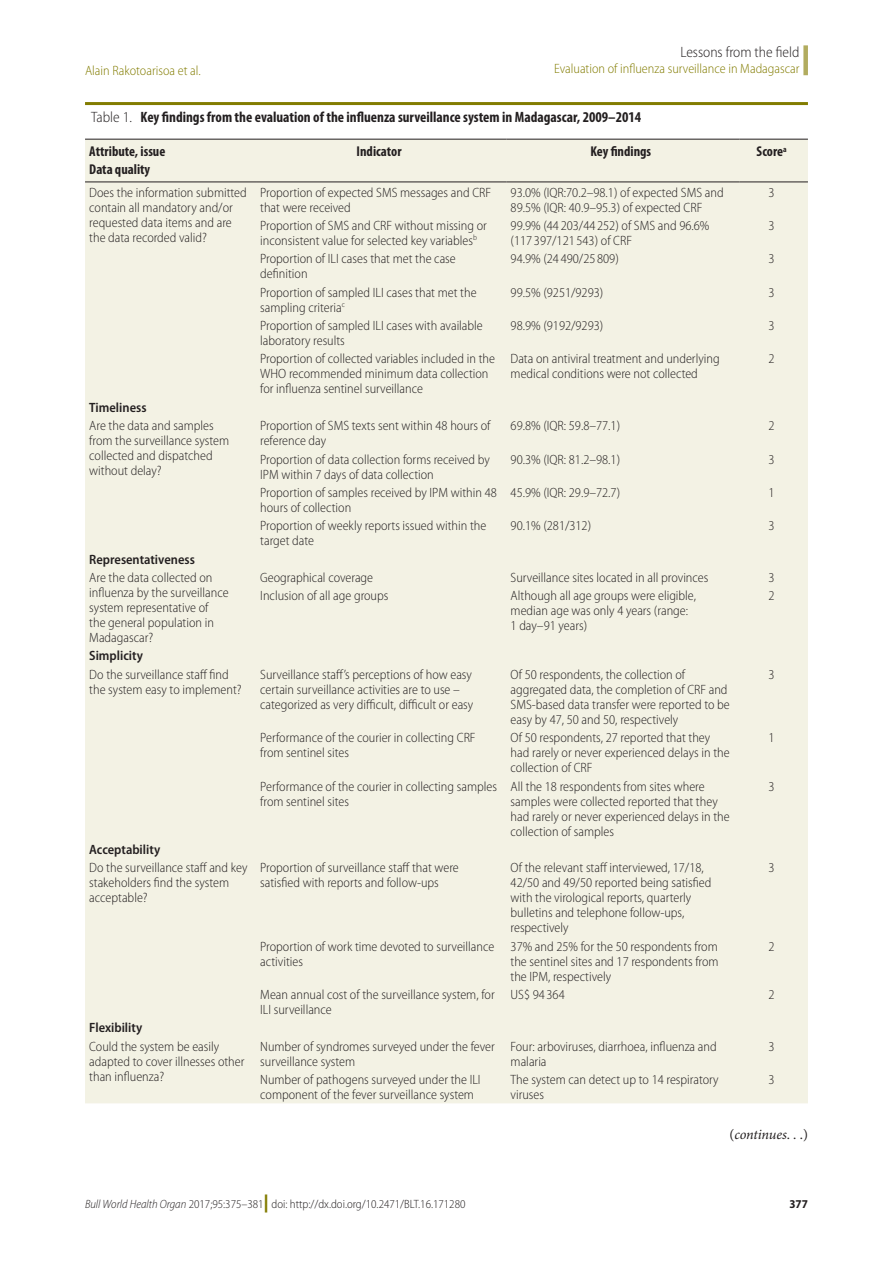
<style>
.page{position:relative;width:893px;height:1263px;background:#fff}
.page>*{position:absolute;margin:0;border:0;box-sizing:border-box;transform-origin:0 0}
.t1{font:700 condensed 15px "Myriad Pro";color:#231f20}
.t2{font:300 semi-condensed 15px "Myriad Pro";color:#231f20}
.t3{font:700 condensed 14.25px/17.9px "Myriad Pro";color:#231f20}
.t4{font:italic 14.25px "Minion Pro";letter-spacing:-.01em;color:#231f20}
.t5{font:300 semi-condensed 13.5px/15px "Myriad Pro";color:#231f20}
.t6{font:300 semi-condensed 13.5px "Myriad Pro";color:#827c00}
.t7{font:600 semi-condensed 13.5px "Myriad Pro";color:#231f20}
.t8{font:300 semi-condensed 12px "Myriad Pro";color:#231f20}
.t9{font:700 semi-condensed 12px "Myriad Pro";color:#231f20}
.s1{font-weight:300;font-stretch:semi-condensed}
.s2{font-style:normal}
.s3{font-style:italic}
.s4{font-weight:900;font-stretch:normal;font-size:18px;color:#827c00}
</style>
<div class="page">
<div style="left:803px;top:45px;width:5px;height:30px;background:#b2ac5f"></div>
<hr style="left:85px;top:102px;width:723px;height:3px;background:#827c00">
<div style="left:85px;top:140px;width:723px;height:963px;background:#f3f2e4"></div>
<hr style="left:85px;top:182px;width:171px;height:1px;background:#231f20">
<hr style="left:256px;top:182px;width:250px;height:1px;background:#231f20">
<hr style="left:506px;top:182px;width:233px;height:1px;background:#231f20">
<hr style="left:739px;top:182px;width:69px;height:1px;background:#231f20">
<hr style="left:85px;top:139px;width:171px;height:1px;background:#231f20">
<hr style="left:256px;top:139px;width:250px;height:1px;background:#231f20">
<hr style="left:506px;top:139px;width:233px;height:1px;background:#231f20">
<hr style="left:739px;top:139px;width:69px;height:1px;background:#231f20">
<p class="t2" style="left:680px;top:44px;width:120px">Lessons from the field</p>
<p class="t6" style="left:85px;top:63px;width:117px">Alain Rakotoarisoa et al.</p>
<p class="t6" style="left:554px;top:61px;width:247px">Evaluation of influenza surveillance in Madagascar</p>
<p class="t1" style="left:91px;top:108px;width:552px"><span class="s1">Table 1.</span> Key findings from the evaluation of the influenza surveillance system in Madagascar, 2009–2014</p>
<p class="t3" style="left:89px;top:143px;width:78px">Attribute, issue<br>Data quality</p>
<p class="t3" style="left:357px;top:143px;width:46px">Indicator</p>
<p class="t3" style="left:590px;top:143px;width:62px">Key findings</p>
<p class="t3" style="left:757px;top:143px;width:32px">Score<sup>a</sup></p>
<p class="t5" style="left:89px;top:185px;width:159px">Does the information submitted contain all mandatory and/or requested data items and are the data recorded valid?</p>
<p class="t5" style="left:260px;top:185px;width:232px">Proportion of expected SMS messages and CRF that were received</p>
<p class="t5" style="left:511px;top:185px;width:215px">93.0% (IQR:70.2–98.1) of expected SMS and<br>89.5% (IQR: 40.9–95.3) of expected CRF</p>
<p class="t5" style="left:769px;top:185px;width:8px">3</p>
<p class="t5" style="left:260px;top:218px;width:228px">Proportion of SMS and CRF without missing or inconsistent value for selected key variables<sup>b</sup></p>
<p class="t5" style="left:511px;top:218px;width:200px">99.9% (44 203/44 252) of SMS and 96.6% (117 397/121 543) of CRF</p>
<p class="t5" style="left:769px;top:218px;width:8px">3</p>
<p class="t5" style="left:260px;top:252px;width:197px">Proportion of ILI cases that met the case definition</p>
<p class="t5" style="left:511px;top:252px;width:110px">94.9% (24 490/25 809)</p>
<p class="t5" style="left:769px;top:252px;width:8px">3</p>
<p class="t5" style="left:260px;top:285px;width:218px">Proportion of sampled ILI cases that met the sampling criteria<sup>c</sup></p>
<p class="t5" style="left:511px;top:285px;width:94px">99.5% (9251/9293)</p>
<p class="t5" style="left:769px;top:285px;width:8px">3</p>
<p class="t5" style="left:260px;top:318px;width:224px">Proportion of sampled ILI cases with available laboratory results</p>
<p class="t5" style="left:511px;top:318px;width:94px">98.9% (9192/9293)</p>
<p class="t5" style="left:769px;top:318px;width:8px">3</p>
<p class="t5" style="left:260px;top:352px;width:236px">Proportion of collected variables included in the<br>WHO recommended minimum data collection for influenza sentinel surveillance</p>
<p class="t5" style="left:511px;top:352px;width:211px">Data on antiviral treatment and underlying medical conditions were not collected</p>
<p class="t5" style="left:769px;top:352px;width:8px">2</p>
<p class="t7" style="left:89px;top:400px;width:59px">Timeliness</p>
<p class="t5" style="left:89px;top:418px;width:142px">Are the data and samples from the surveillance system collected and dispatched without delay?</p>
<p class="t5" style="left:260px;top:418px;width:232px">Proportion of SMS texts sent within 48 hours of reference day</p>
<p class="t5" style="left:511px;top:418px;width:111px">69.8% (IQR: 59.8–77.1)</p>
<p class="t5" style="left:769px;top:418px;width:8px">2</p>
<p class="t5" style="left:260px;top:452px;width:231px">Proportion of data collection forms received by<br>IPM within 7 days of data collection</p>
<p class="t5" style="left:511px;top:452px;width:111px">90.3% (IQR: 81.2–98.1)</p>
<p class="t5" style="left:769px;top:452px;width:8px">3</p>
<p class="t5" style="left:260px;top:485px;width:238px">Proportion of samples received by IPM within 48 hours of collection</p>
<p class="t5" style="left:511px;top:485px;width:111px">45.9% (IQR: 29.9–72.7)</p>
<p class="t5" style="left:769px;top:485px;width:8px">1</p>
<p class="t5" style="left:260px;top:519px;width:228px">Proportion of weekly reports issued within the target date</p>
<p class="t5" style="left:511px;top:519px;width:82px">90.1% (281/312)</p>
<p class="t5" style="left:769px;top:519px;width:8px">3</p>
<p class="t7" style="left:89px;top:552px;width:107px">Representativeness</p>
<p class="t5" style="left:89px;top:570px;width:141px">Are the data collected on influenza by the surveillance system representative of<br>the general population in<br>Madagascar?</p>
<p class="t5" style="left:260px;top:570px;width:114px">Geographical coverage</p>
<p class="t5" style="left:511px;top:570px;width:199px">Surveillance sites located in all provinces</p>
<p class="t5" style="left:769px;top:570px;width:8px">3</p>
<p class="t5" style="left:260px;top:589px;width:130px">Inclusion of all age groups</p>
<p class="t5" style="left:511px;top:589px;width:187px">Although all age groups were eligible, median age was only 4 years (range:<br>1 day–91 years)</p>
<p class="t5" style="left:769px;top:589px;width:8px">2</p>
<p class="t7" style="left:89px;top:648px;width:55px">Simplicity</p>
<p class="t5" style="left:89px;top:667px;width:154px">Do the surveillance staff find the system easy to implement?</p>
<p class="t5" style="left:260px;top:667px;width:215px">Surveillance staff’s perceptions of how easy certain surveillance activities are to use – categorized as very difficult, difficult or easy</p>
<p class="t5" style="left:511px;top:667px;width:221px">Of 50 respondents, the collection of aggregated data, the completion of CRF and SMS-based data transfer were reported to be easy by 47, 50 and 50, respectively</p>
<p class="t5" style="left:769px;top:667px;width:8px">3</p>
<p class="t5" style="left:260px;top:730px;width:217px">Performance of the courier in collecting CRF from sentinel sites</p>
<p class="t5" style="left:511px;top:730px;width:221px">Of 50 respondents, 27 reported that they had rarely or never experienced delays in the collection of CRF</p>
<p class="t5" style="left:769px;top:730px;width:8px">1</p>
<p class="t5" style="left:260px;top:779px;width:238px">Performance of the courier in collecting samples from sentinel sites</p>
<p class="t5" style="left:511px;top:779px;width:221px">All the 18 respondents from sites where samples were collected reported that they had rarely or never experienced delays in the collection of samples</p>
<p class="t5" style="left:769px;top:779px;width:8px">3</p>
<p class="t7" style="left:89px;top:842px;width:72px">Acceptability</p>
<p class="t5" style="left:89px;top:861px;width:160px">Do the surveillance staff and key stakeholders find the system acceptable?</p>
<p class="t5" style="left:260px;top:861px;width:200px">Proportion of surveillance staff that were satisfied with reports and follow-ups</p>
<p class="t5" style="left:511px;top:861px;width:202px">Of the relevant staff interviewed, 17/18, 42/50 and 49/50 reported being satisfied with the virological reports, quarterly bulletins and telephone follow-ups, respectively</p>
<p class="t5" style="left:769px;top:861px;width:8px">3</p>
<p class="t5" style="left:260px;top:939px;width:236px">Proportion of work time devoted to surveillance activities</p>
<p class="t5" style="left:511px;top:939px;width:210px;text-align:justify">37% and 25% for the 50 respondents from the sentinel sites and 17 respondents from the IPM, respectively</p>
<p class="t5" style="left:769px;top:939px;width:8px">2</p>
<p class="t5" style="left:260px;top:987px;width:236px">Mean annual cost of the surveillance system, for<br>ILI surveillance</p>
<p class="t5" style="left:511px;top:987px;width:56px">US$ 94 364</p>
<p class="t5" style="left:769px;top:987px;width:8px">2</p>
<p class="t7" style="left:89px;top:1020px;width:55px">Flexibility</p>
<p class="t5" style="left:89px;top:1039px;width:157px">Could the system be easily adapted to cover illnesses other than influenza?</p>
<p class="t5" style="left:260px;top:1039px;width:236px">Number of syndromes surveyed under the fever surveillance system</p>
<p class="t5" style="left:511px;top:1039px;width:208px">Four: arboviruses, diarrhoea, influenza and malaria</p>
<p class="t5" style="left:769px;top:1039px;width:8px">3</p>
<p class="t5" style="left:260px;top:1072px;width:222px">Number of pathogens surveyed under the ILI component of the fever surveillance system</p>
<p class="t5" style="left:511px;top:1072px;width:210px">The system can detect up to 14 respiratory viruses</p>
<p class="t5" style="left:769px;top:1072px;width:8px">3</p>
<p class="t4" style="left:729px;top:1126px;width:80px"><span class="s2">(</span>continues<span class="s2">. . .)</span></p>
<p class="t8" style="left:85px;top:1198px;width:382px"><span class="s3">Bull World Health Organ</span> 2017;95:375–381<span class="s4">|</span> doi: http://dx.doi.org/10.2471/BLT.16.171280</p>
<p class="t9" style="left:789px;top:1197px;width:20px">377</p>
</div>
